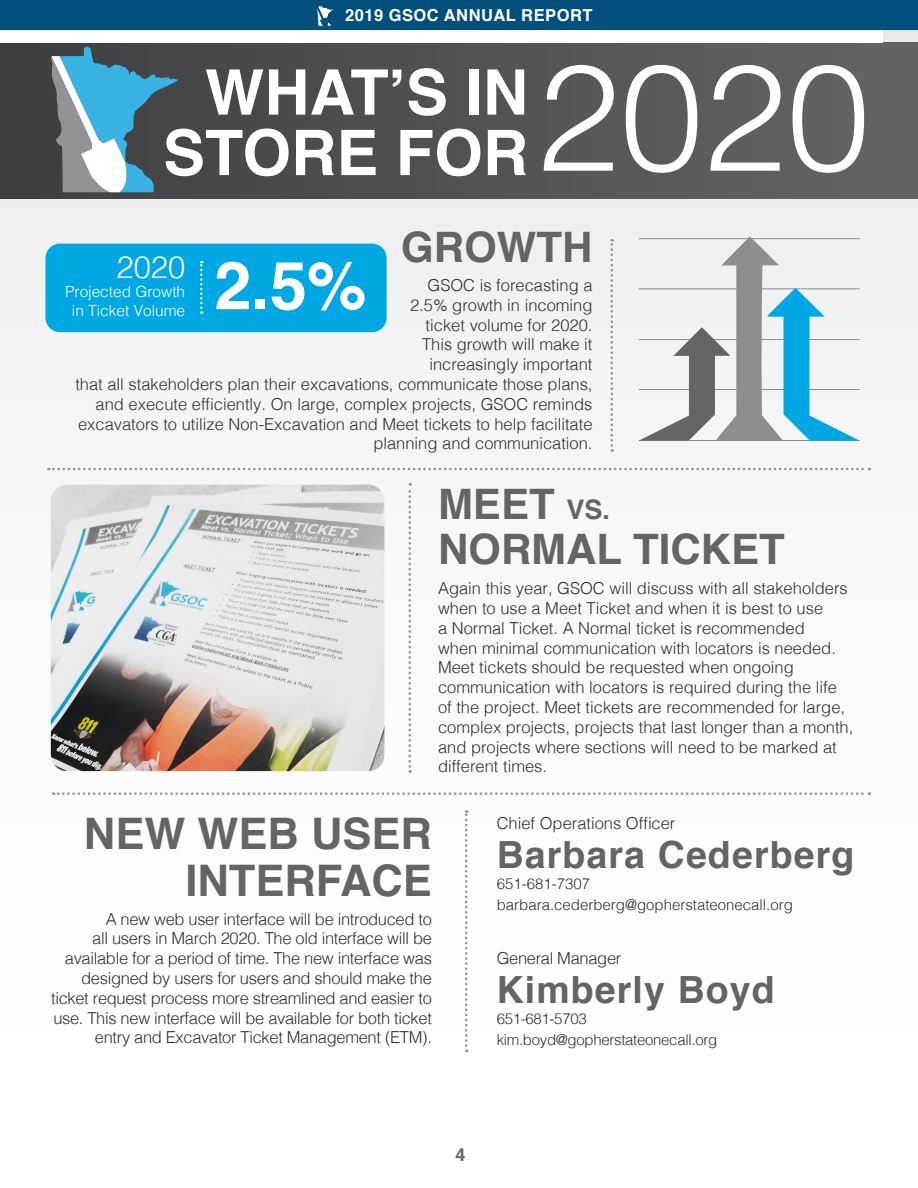
<style>
.page{position:relative;width:918px;height:1188px;background:#fff}
.page>*{position:absolute;margin:0;border:0;box-sizing:border-box;transform-origin:0 0}
.t1{font:300 150px "Helvetica";color:#fff}
.t2{font:700 66.75px "Helvetica";color:#fff}
.t3{font:700 62.7px/60.4px "Helvetica";color:#fff;text-align:right}
.t4{font:700 43.5px/46.5px "Helvetica";color:#626466;text-align:right}
.t5{font:700 42px "Helvetica";color:#626466}
.t6{font:700 37.5px "Helvetica";letter-spacing:.03em;color:#626466}
.t7{font:300 30.9px "Helvetica";color:#fff}
.t8{font:700 18px "Helvetica";color:#626466}
.t9{font:300 16.5px/19.8px "Helvetica";color:#2d2f32;text-align:right}
.t10{font:300 16.5px/19.8px "Helvetica";letter-spacing:-.02em;color:#2d2f32;text-align:right}
.t11{font:700 16.5px "Helvetica";letter-spacing:.03em;color:#fff}
.t12{font:300 15.45px/18.6px "Helvetica";color:#fff;text-align:center}
.t13{font:300 15px "Helvetica";color:#2d2f32}
.t14{font:300 15px "Helvetica";letter-spacing:-.02em;color:#2d2f32}
.s1{font-size:27px}
</style>
<div class="page">
<img style="left:51px;top:485px;width:333px;height:286px">
<div style="left:0;top:43px;width:918px;height:156px;background:linear-gradient(to right,#3d3e3f,#656568)"></div>
<svg style="left:610px;top:239px;width:3px;height:213px"></svg>
<svg style="left:465px;top:810px;width:2px;height:242px"></svg>
<div style="left:45px;top:244px;width:342px;height:88px;background:#00a8e3;border-radius:15px"></div>
<svg style="left:200px;top:261px;width:2px;height:53px"></svg>
<svg style="left:48px;top:468px;width:822px;height:2px"></svg>
<svg style="left:53px;top:792px;width:817px;height:3px"></svg>
<svg style="left:639px;top:236px;width:221px;height:205px"></svg>
<svg style="left:51px;top:47px;width:127px;height:145px;background:#638998"></svg>
<svg style="left:408px;top:483px;width:3px;height:290px"></svg>
<div style="left:0;top:0;width:918px;height:30px;background:#004f7d"></div>
<svg style="left:316px;top:5px;width:18px;height:21px"></svg>
<p class="t11" style="left:345px;top:2px;width:249px">2019 GSOC ANNUAL REPORT</p>
<p class="t3" style="left:163px;top:63px;width:367px">WHAT’S IN<br>STORE FOR</p>
<p class="t1" style="left:537px;top:-10px;width:335px">2020</p>
<p class="t5" style="left:401px;top:214px;width:193px">GROWTH</p>
<p class="t9" style="left:75px;top:274px;width:519px">GSOC is forecasting a<br>2.5% growth in incoming<br>ticket volume for 2020.<br>This growth will make it<br>increasingly important<br>that all stakeholders plan their excavations, communicate those plans, and execute efficiently. On large, complex projects, GSOC reminds excavators to utilize Non-Excavation and Meet tickets to help facilitate planning and communication.</p>
<p class="t7" style="left:117px;top:241px;width:70px">2020</p>
<p class="t12" style="left:65px;top:281px;width:122px">Projected Growth in Ticket Volume</p>
<p class="t2" style="left:214px;top:232px;width:154px">2.5%</p>
<p class="t5" style="left:438px;top:471px;width:173px">MEET <span class="s1">VS.</span></p>
<p class="t5" style="left:438px;top:516px;width:348px">NORMAL TICKET</p>
<p class="t9" style="left:438px;top:577px;width:417px;text-align:left">Again this year, GSOC will discuss with all stakeholders when to use a Meet Ticket and when it is best to use<br>a Normal Ticket. A Normal ticket is recommended<br>when minimal communication with locators is needed.<br>Meet tickets should be requested when ongoing communication with locators is required during the life of the project. Meet tickets are recommended for large, complex projects, projects that last longer than a month, and projects where sections will need to be marked at different times.</p>
<p class="t4" style="left:84px;top:811px;width:350px">NEW WEB USER<br>INTERFACE</p>
<p class="t10" style="left:51px;top:908px;width:382px">A new web user interface will be introduced to<br>all users in March 2020. The old interface will be available for a period of time. The new interface was designed by users for users and should make the ticket request process more streamlined and easier to use. This new interface will be available for both ticket entry and Excavator Ticket Management (ETM).</p>
<p class="t9" style="left:497px;top:812px;width:180px">Chief Operations Officer</p>
<p class="t6" style="left:497px;top:824px;width:359px">Barbara Cederberg</p>
<p class="t13" style="left:497px;top:870px;width:95px">651-681-7307</p>
<p class="t13" style="left:497px;top:891px;width:298px">barbara.cederberg@gopherstateonecall.org</p>
<p class="t10" style="left:497px;top:947px;width:126px">General Manager</p>
<p class="t6" style="left:497px;top:959px;width:280px">Kimberly Boyd</p>
<p class="t14" style="left:497px;top:1005px;width:92px">651-681-5703</p>
<p class="t14" style="left:497px;top:1026px;width:222px">kim.boyd@gopherstateonecall.org</p>
<p class="t8" style="left:456px;top:1140px;width:12px">4</p>
</div>
